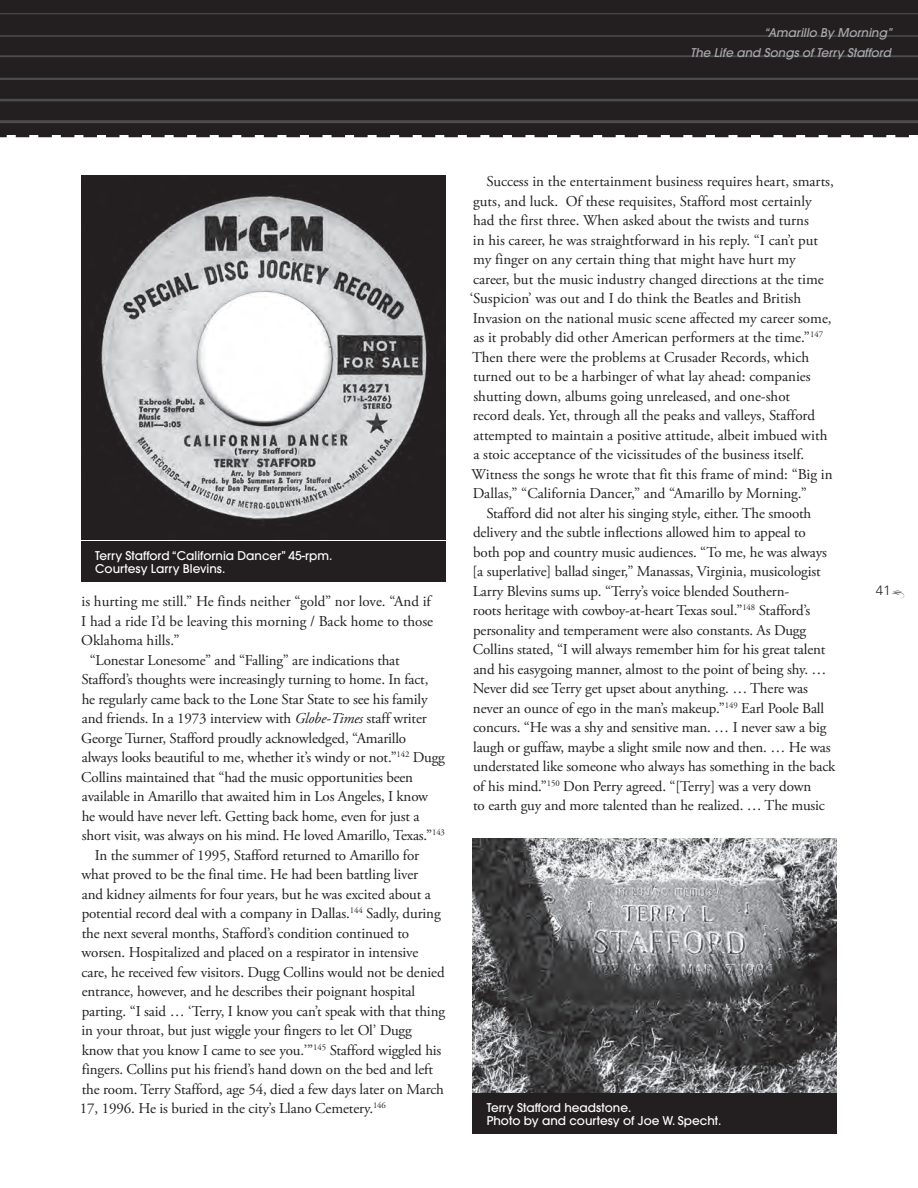
<style>
.page{position:relative;width:918px;height:1188px;background:#fff}
.page>*{position:absolute;margin:0;border:0;box-sizing:border-box;transform-origin:0 0}
.t1{font:15px "Adobe Garamond Pro";letter-spacing:-.01em;color:#231f20}
.t2{font:300 13.5px "Univers LT Std";color:#231f20}
.t3{font:500 12px/13.5px "Avant Garde";color:#fff}
.t4{font:italic 500 12px/20.7px "Avant Garde";color:#a8a9ad;text-align:right}
.s1{font-style:italic}
</style>
<div class="page">
<div style="left:0;top:0;width:918px;height:135px;background:#231f20"></div>
<svg style="left:0;top:135px;width:918px;height:2px"></svg>
<hr style="left:0;top:13px;width:918px;height:1px;background:#4b4c4d">
<hr style="left:0;top:35px;width:918px;height:2px;background:#4b4c4d">
<hr style="left:0;top:55px;width:918px;height:2px;background:#4b4c4d">
<hr style="left:0;top:78px;width:918px;height:2px;background:#4b4c4d">
<hr style="left:0;top:99px;width:918px;height:2px;background:#4b4c4d">
<hr style="left:0;top:120px;width:918px;height:3px;background:#4b4c4d">
<svg style="left:892px;top:591px;width:12px;height:7px"></svg>
<img style="left:81px;top:175px;width:365px;height:365px">
<div style="left:81px;top:541px;width:365px;height:41px;background:#231f20"></div>
<img style="left:472px;top:838px;width:365px;height:256px">
<div style="left:473px;top:1094px;width:364px;height:40px;background:#231f20"></div>
<p class="t4" style="left:691px;top:22px;width:203px">“Amarillo By Morning”<br>The Life and Songs of Terry Stafford</p>
<p class="t3" style="left:95px;top:548px;width:239px">Terry Stafford “California Dancer” 45-rpm.<br>Courtesy Larry Blevins.</p>
<p class="t1" style="left:81px;top:592px;width:351px">is hurting me still.” He finds neither “gold” nor love. “And if</p>
<p class="t1" style="left:81px;top:612px;width:354px">I had a ride I’d be leaving this morning / Back home to those</p>
<p class="t1" style="left:81px;top:631px;width:100px">Oklahoma hills.”</p>
<p class="t1" style="left:90px;top:651px;width:312px">“Lonestar Lonesome” and “Falling” are indications that</p>
<p class="t1" style="left:81px;top:670px;width:349px">Stafford’s thoughts were increasingly turning to home. In fact,</p>
<p class="t1" style="left:82px;top:690px;width:348px">he regularly came back to the Lone Star State to see his family</p>
<p class="t1" style="left:82px;top:709px;width:346px">and friends. In a 1973 interview with <span class="s1">Globe-Times</span> staff writer</p>
<p class="t1" style="left:81px;top:729px;width:326px">George Turner, Stafford proudly acknowledged, “Amarillo</p>
<p class="t1" style="left:82px;top:748px;width:365px">always looks beautiful to me, whether it’s windy or not.”<sup>142</sup> Dugg</p>
<p class="t1" style="left:81px;top:768px;width:333px">Collins maintained that “had the music opportunities been</p>
<p class="t1" style="left:82px;top:787px;width:348px">available in Amarillo that awaited him in Los Angeles, I know</p>
<p class="t1" style="left:82px;top:807px;width:339px">he would have never left. Getting back home, even for just a</p>
<p class="t1" style="left:82px;top:826px;width:365px">short visit, was always on his mind. He loved Amarillo, Texas.”<sup>143</sup></p>
<p class="t1" style="left:95px;top:846px;width:326px">In the summer of 1995, Stafford returned to Amarillo for</p>
<p class="t1" style="left:81px;top:865px;width:338px">what proved to be the final time. He had been battling liver</p>
<p class="t1" style="left:82px;top:885px;width:351px">and kidney ailments for four years, but he was excited about a</p>
<p class="t1" style="left:82px;top:904px;width:361px">potential record deal with a company in Dallas.<sup>144</sup> Sadly, during</p>
<p class="t1" style="left:82px;top:924px;width:329px">the next several months, Stafford’s condition continued to</p>
<p class="t1" style="left:81px;top:943px;width:339px">worsen. Hospitalized and placed on a respirator in intensive</p>
<p class="t1" style="left:82px;top:963px;width:364px">care, he received few visitors. Dugg Collins would not be denied</p>
<p class="t1" style="left:82px;top:982px;width:335px">entrance, however, and he describes their poignant hospital</p>
<p class="t1" style="left:82px;top:1002px;width:365px">parting. “I said … ‘Terry, I know you can’t speak with that thing</p>
<p class="t1" style="left:82px;top:1021px;width:332px">in your throat, but just wiggle your fingers to let Ol’ Dugg</p>
<p class="t1" style="left:82px;top:1041px;width:361px">know that you know I came to see you.’”<sup>145</sup> Stafford wiggled his</p>
<p class="t1" style="left:82px;top:1060px;width:353px">fingers. Collins put his friend’s hand down on the bed and left</p>
<p class="t1" style="left:82px;top:1080px;width:364px">the room. Terry Stafford, age 54, died a few days later on March</p>
<p class="t1" style="left:80px;top:1099px;width:308px">17, 1996. He is buried in the city’s Llano Cemetery.<sup>146</sup></p>
<p class="t1" style="left:486px;top:173px;width:349px">Success in the entertainment business requires heart, smarts,</p>
<p class="t1" style="left:473px;top:192px;width:340px">guts, and luck. Of these requisites, Stafford most certainly</p>
<p class="t1" style="left:473px;top:212px;width:337px">had the first three. When asked about the twists and turns</p>
<p class="t1" style="left:473px;top:231px;width:347px">in his career, he was straightforward in his reply. “I can’t put</p>
<p class="t1" style="left:473px;top:251px;width:324px">my finger on any certain thing that might have hurt my</p>
<p class="t1" style="left:473px;top:270px;width:352px">career, but the music industry changed directions at the time</p>
<p class="t1" style="left:470px;top:290px;width:333px">‘Suspicion’ was out and I do think the Beatles and British</p>
<p class="t1" style="left:473px;top:309px;width:361px">Invasion on the national music scene affected my career some,</p>
<p class="t1" style="left:473px;top:329px;width:351px">as it probably did other American performers at the time.”<sup>147</sup></p>
<p class="t1" style="left:472px;top:348px;width:339px">Then there were the problems at Crusader Records, which</p>
<p class="t1" style="left:473px;top:368px;width:339px">turned out to be a harbinger of what lay ahead: companies</p>
<p class="t1" style="left:473px;top:387px;width:318px">shutting down, albums going unreleased, and one-shot</p>
<p class="t1" style="left:473px;top:407px;width:344px">record deals. Yet, through all the peaks and valleys, Stafford</p>
<p class="t1" style="left:473px;top:426px;width:356px">attempted to maintain a positive attitude, albeit imbued with</p>
<p class="t1" style="left:473px;top:446px;width:332px">a stoic acceptance of the vicissitudes of the business itself.</p>
<p class="t1" style="left:472px;top:465px;width:363px">Witness the songs he wrote that fit this frame of mind: “Big in</p>
<p class="t1" style="left:473px;top:485px;width:336px">Dallas,” “California Dancer,” and “Amarillo by Morning.”</p>
<p class="t1" style="left:486px;top:504px;width:326px">Stafford did not alter his singing style, either. The smooth</p>
<p class="t1" style="left:473px;top:524px;width:334px">delivery and the subtle inflections allowed him to appeal to</p>
<p class="t1" style="left:473px;top:543px;width:355px">both pop and country music audiences. “To me, he was always</p>
<p class="t1" style="left:473px;top:563px;width:350px">[a superlative] ballad singer,” Manassas, Virginia, musicologist</p>
<p class="t1" style="left:473px;top:582px;width:318px">Larry Blevins sums up. “Terry’s voice blended Southern-</p>
<p class="t1" style="left:473px;top:602px;width:339px">roots heritage with cowboy-at-heart Texas soul.”<sup>148</sup> Stafford’s</p>
<p class="t1" style="left:473px;top:621px;width:334px">personality and temperament were also constants. As Dugg</p>
<p class="t1" style="left:473px;top:641px;width:354px">Collins stated, “I will always remember him for his great talent</p>
<p class="t1" style="left:473px;top:660px;width:355px">and his easygoing manner, almost to the point of being shy. …</p>
<p class="t1" style="left:473px;top:680px;width:337px">Never did see Terry get upset about anything. … There was</p>
<p class="t1" style="left:473px;top:699px;width:353px">never an ounce of ego in the man’s makeup.”<sup>149</sup> Earl Poole Ball</p>
<p class="t1" style="left:473px;top:719px;width:355px">concurs. “He was a shy and sensitive man. … I never saw a big</p>
<p class="t1" style="left:473px;top:738px;width:359px">laugh or guffaw, maybe a slight smile now and then. … He was</p>
<p class="t1" style="left:473px;top:758px;width:364px">understated like someone who always has something in the back</p>
<p class="t1" style="left:473px;top:777px;width:340px">of his mind.”<sup>150</sup> Don Perry agreed. “[Terry] was a very down</p>
<p class="t1" style="left:473px;top:797px;width:353px">to earth guy and more talented than he realized. … The music</p>
<p class="t3" style="left:487px;top:1101px;width:236px">Terry Stafford headstone.<br>Photo by and courtesy of Joe W. Specht.</p>
<p class="t2" style="left:876px;top:582px;width:17px">41</p>
</div>
